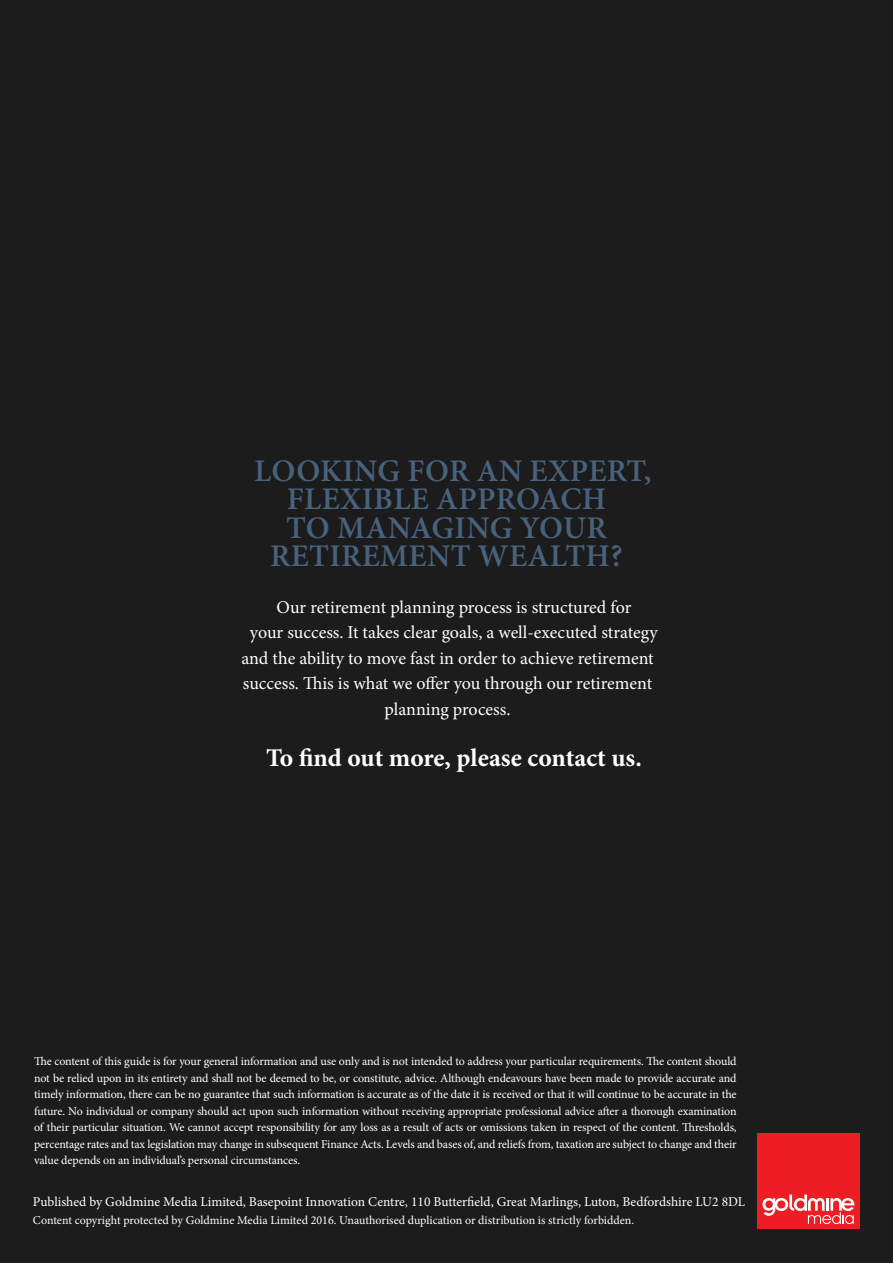
<style>
.page{position:relative;width:893px;height:1263px;background:#1c1c1c}
.page>*{position:absolute;margin:0;border:0;box-sizing:border-box;transform-origin:0 0}
.t1{font:600 31.5px/28.5px "Minion Pro";letter-spacing:.01em;color:#48617c;text-align:center}
.t2{font:700 25.5px "Minion Pro";color:#fff}
.t3{font:18px/25.5px "Minion Pro";color:#fff;text-align:center}
.t4{font:13.5px "Minion Pro";letter-spacing:-.005em;color:#fff}
.t5{font:12px/16.5px "Minion Pro";letter-spacing:-.005em;color:#fff;text-align:justify}
</style>
<div class="page">
<div style="left:757px;top:1133px;width:103px;height:96px;background:#ed1d24"></div>
<svg style="left:762px;top:1194px;width:92px;height:30px"></svg>
<h1 class="t1" style="left:254px;top:456px;width:399px">LOOKING FOR AN EXPERT,<br>FLEXIBLE APPROACH<br>TO MANAGING YOUR<br>RETIREMENT WEALTH?</h1>
<p class="t3" style="left:241px;top:594px;width:418px">Our retirement planning process is structured for<br>your success. It takes clear goals, a well-executed strategy and the ability to move fast in order to achieve retirement success. This is what we offer you through our retirement planning process.</p>
<h2 class="t2" style="left:266px;top:739px;width:377px">To find out more, please contact us.</h2>
<p class="t5" style="left:34px;top:1053px;width:704px">The content of this guide is for your general information and use only and is not intended to address your particular requirements. The content should not be relied upon in its entirety and shall not be deemed to be, or constitute, advice. Although endeavours have been made to provide accurate and timely information, there can be no guarantee that such information is accurate as of the date it is received or that it will continue to be accurate in the future. No individual or company should act upon such information without receiving appropriate professional advice after a thorough examination of their particular situation. We cannot accept responsibility for any loss as a result of acts or omissions taken in respect of the content. Thresholds, percentage rates and tax legislation may change in subsequent Finance Acts. Levels and bases of, and reliefs from, taxation are subject to change and their value depends on an individual’s personal circumstances.</p>
<p class="t4" style="left:33px;top:1193px;width:714px">Published by Goldmine Media Limited, Basepoint Innovation Centre, 110 Butterfield, Great Marlings, Luton, Bedfordshire LU2 8DL</p>
<p class="t5" style="left:33px;top:1212px;width:603px">Content copyright protected by Goldmine Media Limited 2016. Unauthorised duplication or distribution is strictly forbidden.</p>
</div>
